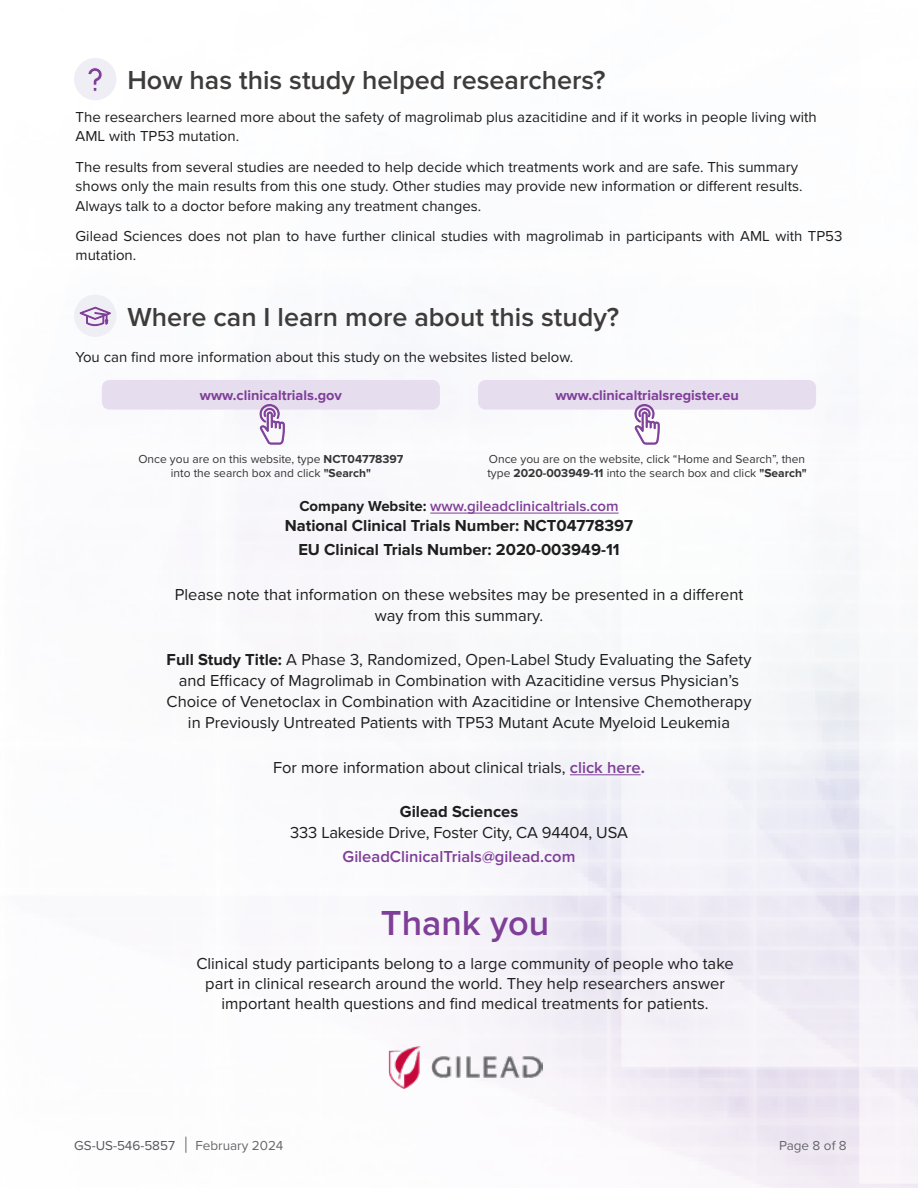
<style>
.page{position:relative;width:918px;height:1188px;background:#fff}
.page>*{position:absolute;margin:0;border:0;box-sizing:border-box;transform-origin:0 0}
.t1{font:600 36px "Proxima Nova";color:#7f3f98}
.t2{font:600 27px "Proxima Nova";color:#3e3c3b}
.t3{font:16.5px/21px "Proxima Nova";color:#1e1e1e;text-align:center}
.t4{font:700 16.5px/24.3px "Proxima Nova";color:#1e1e1e;text-align:center}
.t5{font:600 16.5px "Proxima Nova";color:#7f3f98}
.t6{font:15px/19.5px "Proxima Nova";color:#1e1e1e}
.t7{font:600 15px "Proxima Nova";color:#7f3f98}
.t8{font:700 14.55px "Proxima Nova";color:#7f3f98}
.t9{font:13.5px "Proxima Nova";color:#68676c}
.t10{font:13.5px "Proxima Nova";letter-spacing:-.005em;color:#55575c}
.t11{font:12px/14.4px "Proxima Nova";color:#363434;text-align:center}
.s1{font-weight:700}
.s2{font-weight:700;color:#1e1e1e}
.s3{font-weight:600;color:#7f3f98}
.s4{font-weight:700;color:#7f3f98}
</style>
<div class="page">
<img style="left:388px;top:1045px;width:154px;height:44px">
<svg style="left:186px;top:1137px;width:1px;height:16px"></svg>
<div style="left:74px;top:58px;width:42px;height:42px;background:#eeeef4;border-radius:50%"></div>
<svg style="left:88px;top:67px;width:14px;height:25px"></svg>
<div style="left:74px;top:295px;width:42px;height:42px;background:#eeeef4;border-radius:50%"></div>
<svg style="left:80px;top:307px;width:31px;height:20px"></svg>
<hr style="left:430px;top:513px;width:189px;height:1px;background:#7f3f98">
<hr style="left:570px;top:775px;width:71px;height:1px;background:#7f3f98">
<div style="left:102px;top:380px;width:338px;height:30px;background:#e6ddee;border-radius:8px"></div>
<svg style="left:258px;top:404px;width:27px;height:41px"></svg>
<div style="left:478px;top:380px;width:338px;height:30px;background:#e6ddee;border-radius:8px"></div>
<svg style="left:633px;top:404px;width:27px;height:41px"></svg>
<h2 class="t2" style="left:127px;top:65px;width:480px">How has this study helped researchers?</h2>
<p class="t6" style="left:76px;top:106px;width:743px">The researchers learned more about the safety of magrolimab plus azacitidine and if it works in people living with<br>AML with TP53 mutation.</p>
<p class="t6" style="left:76px;top:156px;width:728px">The results from several studies are needed to help decide which treatments work and are safe. This summary shows only the main results from this one study. Other studies may provide new information or different results.<br>Always talk to a doctor before making any treatment changes.</p>
<p class="t6" style="left:76px;top:226px;width:768px">Gilead Sciences does not plan to have further clinical studies with magrolimab in participants with AML with TP53 mutation.</p>
<h2 class="t2" style="left:127px;top:301px;width:493px">Where can I learn more about this study?</h2>
<p class="t6" style="left:76px;top:347px;width:499px">You can find more information about this study on the websites listed below.</p>
<p class="t8" style="left:200px;top:388px;width:144px">www.clinicaltrials.gov</p>
<p class="t11" style="left:138px;top:451px;width:267px">Once you are on this website, type <span class="s1">NCT04778397 </span>into the search box and click <span class="s1">"Search"</span></p>
<p class="t8" style="left:555px;top:388px;width:185px">www.clinicaltrialsregister.eu</p>
<p class="t11" style="left:487px;top:451px;width:321px;text-align:left">Once you are on the website, click “Home and Search”, then type <span class="s1">2020-003949-11</span> into the search box and click <span class="s1">"Search"</span></p>
<p class="t7" style="left:299px;top:497px;width:321px"><span class="s2">Company Website:</span> www.gileadclinicaltrials.com</p>
<p class="t4" style="left:285px;top:514px;width:350px">National Clinical Trials Number: NCT04778397<br>EU Clinical Trials Number: 2020-003949-11</p>
<p class="t3" style="left:175px;top:583px;width:570px">Please note that information on these websites may be presented in a different way from this summary.</p>
<p class="t3" style="left:167px;top:648px;width:586px"><span class="s1">Full Study Title:</span> A Phase 3, Randomized, Open-Label Study Evaluating the Safety and Efficacy of Magrolimab in Combination with Azacitidine versus Physician’s Choice of Venetoclax in Combination with Azacitidine or Intensive Chemotherapy in Previously Untreated Patients with TP53 Mutant Acute Myeloid Leukemia</p>
<p class="t3" style="left:273px;top:756px;width:373px">For more information about clinical trials, <span class="s3">click here</span><span class="s4">.</span></p>
<p class="t4" style="left:400px;top:800px;width:120px">Gilead Sciences</p>
<p class="t3" style="left:290px;top:821px;width:339px">333 Lakeside Drive, Foster City, CA 94404, USA</p>
<p class="t5" style="left:343px;top:847px;width:234px">GileadClinicalTrials@gilead.com</p>
<h1 class="t1" style="left:381px;top:903px;width:170px">Thank you</h1>
<p class="t3" style="left:196px;top:953px;width:539px;line-height:19.8px">Clinical study participants belong to a large community of people who take part in clinical research around the world. They help researchers answer important health questions and find medical treatments for patients.</p>
<p class="t10" style="left:74px;top:1135px;width:102px">GS-US-546-5857</p>
<p class="t9" style="left:195px;top:1135px;width:90px">February 2024</p>
<p class="t9" style="left:779px;top:1135px;width:69px">Page 8 of 8</p>
</div>
